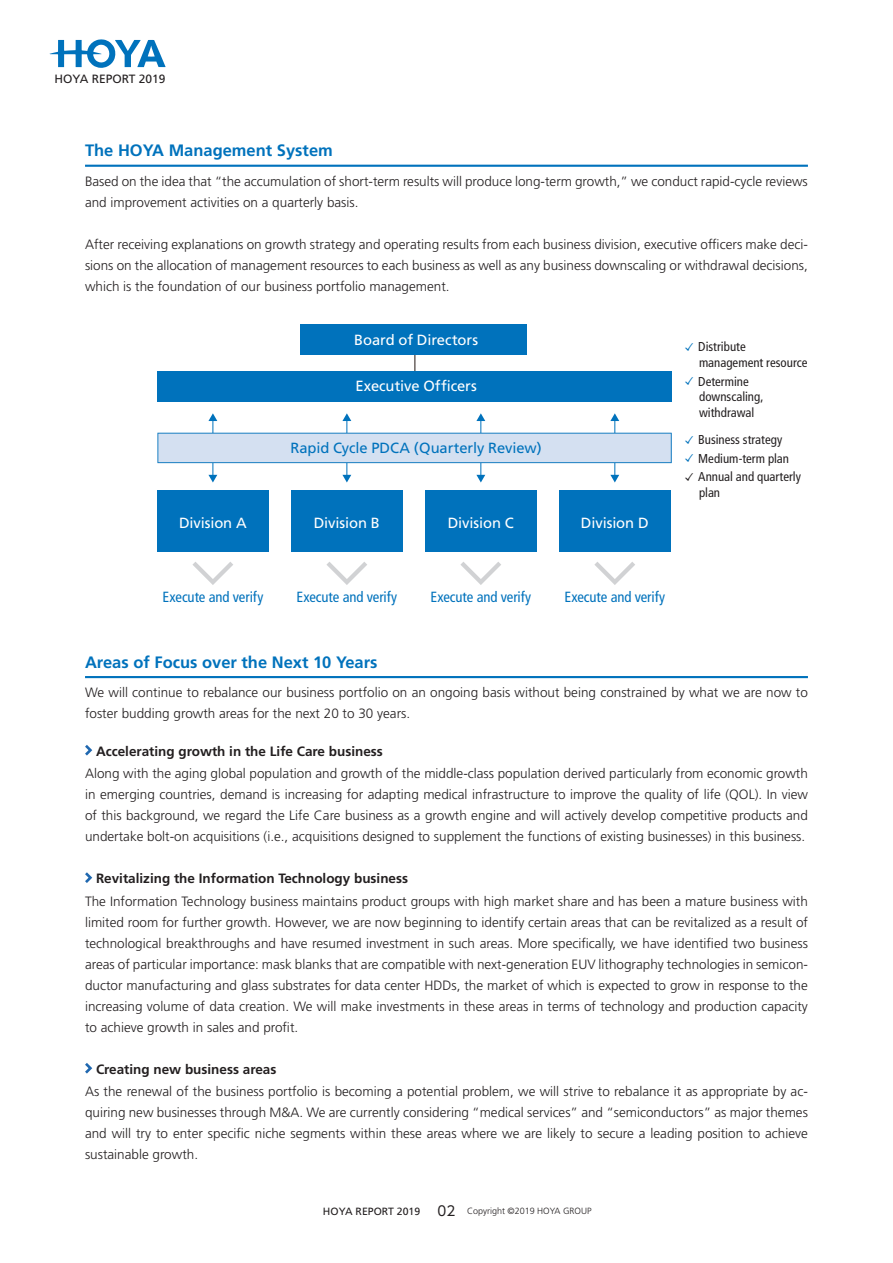
<style>
.page{position:relative;width:893px;height:1263px;background:#fff}
.page>*{position:absolute;margin:0;border:0;box-sizing:border-box;transform-origin:0 0}
.t1{font:700 16.5px "Frutiger LT Std";color:#0072bc}
.t2{font:14.7px "Frutiger";letter-spacing:-.005em;color:#fff}
.t3{font:condensed 14.7px "Frutiger";letter-spacing:-.005em;color:#0072bc}
.t4{font:14.7px "Frutiger";letter-spacing:-.01em;color:#0072bc}
.t5{font:300 13.5px/21px "Frutiger LT Std";color:#231f20}
.t6{font:700 13.5px "Frutiger LT Std";color:#231f20}
.t7{font:13.5px "UD Shin Go Pro";color:#231f20}
.t8{font:condensed 12.9px/15.6px "Frutiger";color:#231f20}
.t9{font:12px "Frutiger LT Std";color:#231f20}
.t10{font:10.5px "Frutiger LT Std";color:#231f20}
.t11{font:300 9px "Frutiger LT Std";color:#231f20}
</style>
<div class="page">
<svg style="left:49px;top:39px;width:117px;height:29px"></svg>
<hr style="left:85px;top:165px;width:723px;height:2px;background:#0072bc">
<hr style="left:85px;top:676px;width:723px;height:2px;background:#0072bc">
<svg style="left:85px;top:745px;width:7px;height:10px"></svg>
<svg style="left:85px;top:872px;width:7px;height:11px"></svg>
<svg style="left:85px;top:1063px;width:7px;height:10px"></svg>
<svg style="left:415px;top:355px;width:1px;height:16px"></svg>
<div style="left:300px;top:324px;width:227px;height:31px;background:#0072bc"></div>
<div style="left:157px;top:371px;width:515px;height:31px;background:#0072bc"></div>
<svg style="left:157px;top:413px;width:515px;height:69px"></svg>
<div style="left:157px;top:490px;width:112px;height:62px;background:#0072bc"></div>
<div style="left:291px;top:490px;width:112px;height:62px;background:#0072bc"></div>
<div style="left:425px;top:490px;width:112px;height:62px;background:#0072bc"></div>
<div style="left:559px;top:490px;width:112px;height:62px;background:#0072bc"></div>
<svg style="left:192px;top:562px;width:41px;height:23px"></svg>
<svg style="left:326px;top:562px;width:41px;height:23px"></svg>
<svg style="left:460px;top:562px;width:41px;height:23px"></svg>
<svg style="left:594px;top:562px;width:41px;height:23px"></svg>
<p class="t9" style="left:54px;top:72px;width:113px">HOYA REPORT 2019</p>
<p class="t1" style="left:85px;top:141px;width:249px">The HOYA Management System</p>
<p class="t5" style="left:85px;top:171px;width:724px">Based on the idea that “the accumulation of short-term results will produce long-term growth,” we conduct rapid-cycle reviews and improvement activities on a quarterly basis.</p>
<p class="t5" style="left:85px;top:234px;width:724px">After receiving explanations on growth strategy and operating results from each business division, executive officers make deci-</p>
<p class="t5" style="left:85px;top:276px;width:366px">which is the foundation of our business portfolio management.</p>
<p class="t5" style="left:85px;top:255px;width:724px">sions on the allocation of management resources to each business as well as any business downscaling or withdrawal decisions,</p>
<p class="t2" style="left:179px;top:514px;width:69px">Division A</p>
<p class="t3" style="left:162px;top:589px;width:102px">Execute and verify</p>
<p class="t2" style="left:354px;top:331px;width:125px">Board of Directors</p>
<p class="t2" style="left:356px;top:378px;width:123px">Executive Officers</p>
<p class="t4" style="left:291px;top:439px;width:253px">Rapid Cycle PDCA (Quarterly Review(</p>
<p class="t2" style="left:314px;top:514px;width:68px">Division B</p>
<p class="t2" style="left:448px;top:514px;width:68px">Division C</p>
<p class="t2" style="left:581px;top:514px;width:69px">Division D</p>
<p class="t3" style="left:296px;top:589px;width:102px">Execute and verify</p>
<p class="t3" style="left:430px;top:589px;width:102px">Execute and verify</p>
<p class="t3" style="left:564px;top:589px;width:102px">Execute and verify</p>
<p class="t8" style="left:698px;top:339px;width:111px">Distribute management resource</p>
<p class="t8" style="left:698px;top:373px;width:67px">Determine downscaling, withdrawal</p>
<p class="t8" style="left:698px;top:431px;width:104px;line-height:18.5px">Business strategy<br>Medium-term plan<br>Annual and quarterly</p>
<p class="t8" style="left:699px;top:485px;width:23px">plan</p>
<p class="t1" style="left:85px;top:652px;width:294px">Areas of Focus over the Next 10 Years</p>
<p class="t5" style="left:85px;top:682px;width:724px">We will continue to rebalance our business portfolio on an ongoing basis without being constrained by what we are now to foster budding growth areas for the next 20 to 30 years.</p>
<p class="t6" style="left:96px;top:743px;width:288px">Accelerating growth in the Life Care business</p>
<p class="t5" style="left:85px;top:763px;width:724px;text-align:justify">Along with the aging global population and growth of the middle-class population derived particularly from economic growth in emerging countries, demand is increasing for adapting medical infrastructure to improve the quality of life (QOL I n.) view of this background, we regard the Life Care business as a growth engine and will actively develop competitive products and undertake bolt-on acquisitions e.i( ., acquisitions designed to supplement the functions of existing businesses) in this business.</p>
<p class="t6" style="left:96px;top:870px;width:314px">Revitalizing the Information Technology business</p>
<p class="t5" style="left:85px;top:890px;width:724px;text-align:justify">The Information Technology business maintains product groups with high market share and has been a mature business with limited room for further growth. However, we are now beginning to identify certain areas that can be revitalized as a result of technological breakthroughs and have resumed investment in such areas. More specifically, we have identified two business</p>
<p class="t5" style="left:85px;top:975px;width:724px">ductor manufacturing and glass substrates for data center HDDs, the market of which is expected to grow in response to the</p>
<p class="t5" style="left:85px;top:954px;width:724px">areas of particular importance: mask blanks that are compatible with next-generation EUV lithography technologies in semicon-</p>
<p class="t5" style="left:85px;top:996px;width:724px">increasing volume of data creation. We will make investments in these areas in terms of technology and production capacity to achieve growth in sales and profit.</p>
<p class="t6" style="left:96px;top:1061px;width:182px">Creating new business areas</p>
<p class="t5" style="left:85px;top:1102px;width:724px">quiring new businesses through M&amp;A. We are currently considering “medical services” and “semiconductors” as major themes</p>
<p class="t5" style="left:85px;top:1081px;width:724px">As the renewal of the business portfolio is becoming a potential problem, we will strive to rebalance it as appropriate by ac-</p>
<p class="t5" style="left:85px;top:1123px;width:724px">and will try to enter specific niche segments within these areas where we are likely to secure a leading position to achieve sustainable growth.</p>
<p class="t10" style="left:323px;top:1205px;width:99px">HOYA REPORT 2019</p>
<p class="t7" style="left:438px;top:1200px;width:19px">02</p>
<p class="t11" style="left:467px;top:1206px;width:126px">Copyright ©2019 HOYA GROUP</p>
</div>
